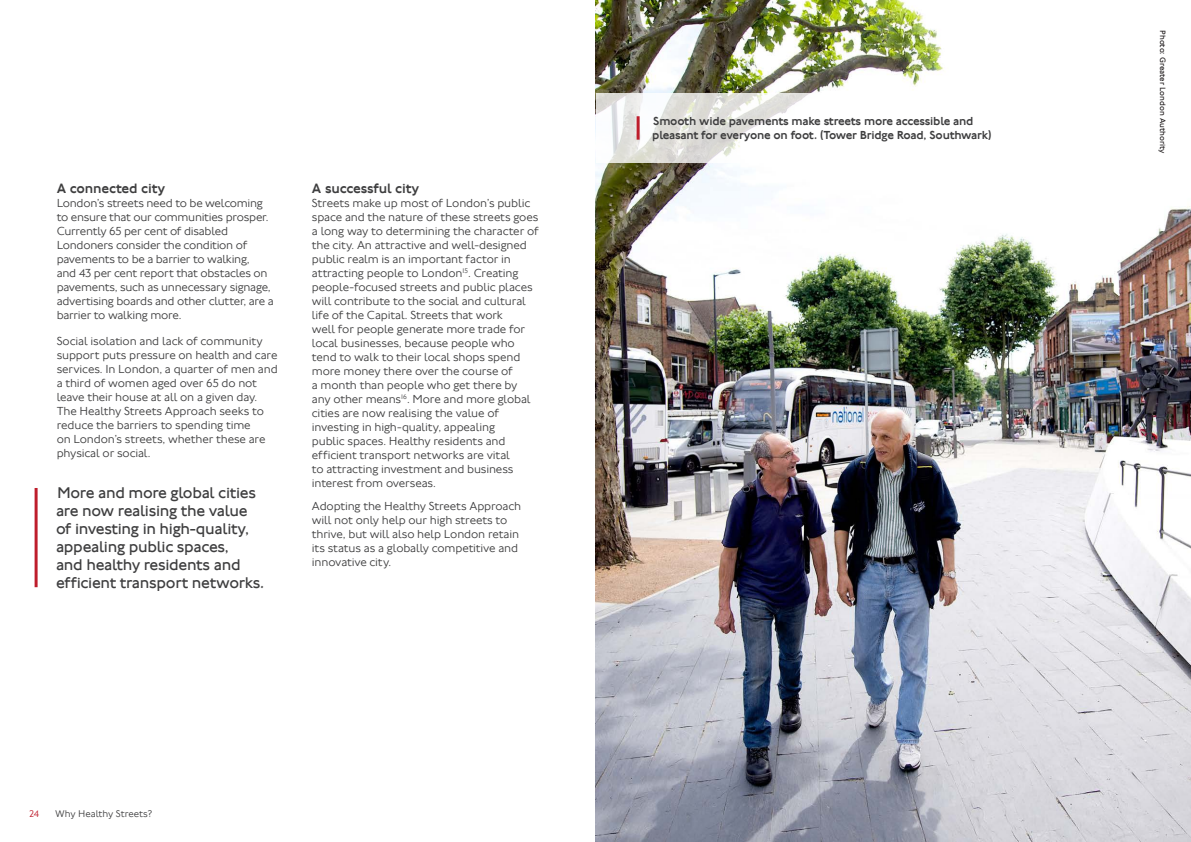
<style>
.page{position:relative;width:1191px;height:842px;background:#fff}
.page>*{position:absolute;margin:0;border:0;box-sizing:border-box;transform-origin:0 0}
.t1{font:16px/18px "Johnston 100";letter-spacing:-.02em;color:#3e3e3f}
.Body_12_14_90pc{font:500 14px "Johnston 100";letter-spacing:-.01em;color:#3e3e3f}
.t2{font:300 12px/14px "Johnston 100";letter-spacing:-.015em;color:#3e3e3f}
.Folio_Right_10_10{font:500 12px/14px "Johnston 100";letter-spacing:-.02em;color:#3e3e3f}
.Folio_Left_10_10{font:300 10px "Johnston 100";color:#3e3e3f}
.Folio_Left_10_10-2{font:300 10px "Johnston 100";color:#be1d2c}
.Folio_Right_10_10-2{font:8px "Johnston 100";color:#231f20}
</style>
<div class="page">
<hr style="left:35px;top:488px;width:3px;height:99px;background:#be1d2c">
<img style="left:595px;top:0;width:596px;height:842px">
<svg style="left:596px;top:93px;width:424px;height:70px"></svg>
<hr style="left:636px;top:116px;width:3px;height:24px;background:#be1d2c">
<p class="Body_12_14_90pc" style="left:57px;top:181px;width:110px">A connected city</p>
<p class="t2" style="left:57px;top:196px;width:219px">London’s streets need to be welcoming to ensure that our communities prosper.<br>Currently 65 per cent of disabled Londoners consider the condition of pavements to be a barrier to walking,<br>and 43 per cent report that obstacles on pavements, such as unnecessary signage, advertising boards and other clutter, are a barrier to walking more.</p>
<p class="t2" style="left:57px;top:334px;width:222px">Social isolation and lack of community support puts pressure on health and care services. In London, a quarter of men and a third of women aged over 65 do not leave their house at all on a given day.<br>The Healthy Streets Approach seeks to reduce the barriers to spending time<br>on London’s streets, whether these are physical or social.</p>
<p class="t1" style="left:56px;top:484px;width:210px">More and more global cities are now realising the value of investing in high-quality, appealing public spaces,<br>and healthy residents and efficient transport networks.</p>
<p class="Body_12_14_90pc" style="left:312px;top:181px;width:109px">A successful city</p>
<p class="t2" style="left:312px;top:196px;width:228px">Streets make up most of London’s public space and the nature of these streets goes a long way to determining the character of the city. An attractive and well-designed public realm is an important factor in attracting people to London<sup>15</sup>. Creating people-focused streets and public places will contribute to the social and cultural life of the Capital. Streets that work<br>well for people generate more trade for local businesses, because people who tend to walk to their local shops spend more money there over the course of<br>a month than people who get there by any other means<sup>16</sup>. More and more global cities are now realising the value of investing in high-quality, appealing<br>public spaces. Healthy residents and efficient transport networks are vital<br>to attracting investment and business interest from overseas.</p>
<p class="t2" style="left:312px;top:499px;width:211px">Adopting the Healthy Streets Approach will not only help our high streets to thrive, but will also help London retain its status as a globally competitive and innovative city.</p>
<p class="Folio_Left_10_10-2" style="left:29px;top:808px;width:12px">24</p>
<p class="Folio_Left_10_10" style="left:55px;top:808px;width:99px">Why Healthy Streets?</p>
<p class="Folio_Right_10_10" style="left:652px;top:114px;width:341px">Smooth wide pavements make streets more accessible and pleasant for everyone on foot. (Tower Bridge Road, Southwark)</p>
<p class="Folio_Right_10_10-2" style="left:1167px;top:30px;width:125px;rotate:90deg">Photo: Greater London Authority</p>
</div>
